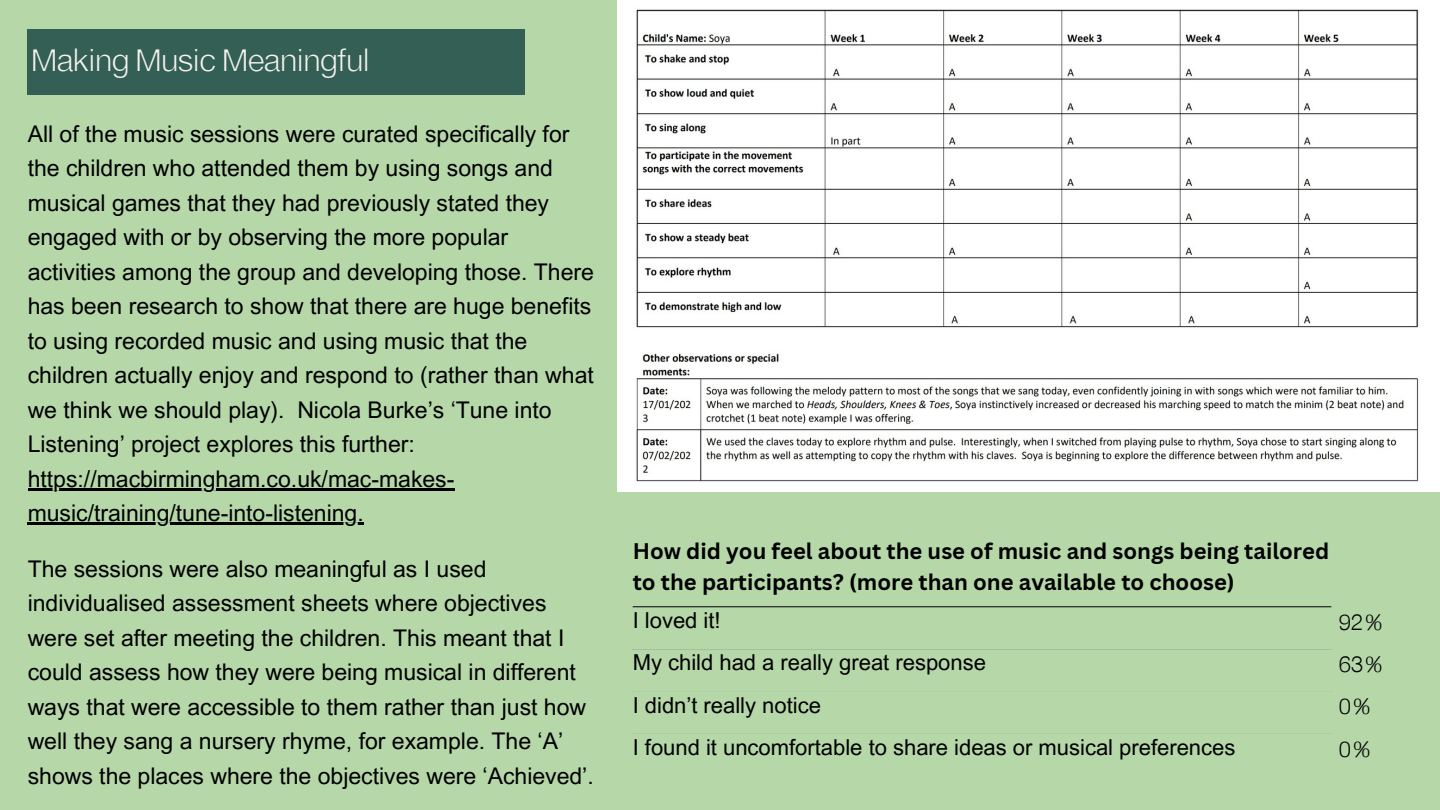
<style>
.page{position:relative;width:1440px;height:810px;background:#b6d8a9}
.page>*{position:absolute;margin:0;border:0;box-sizing:border-box;transform-origin:0 0}
.t1{font:300 30px "EFT New Letter";color:#f4f2ed}
.t2{font:23px/34.5px "Arial MT Pro";color:#000001}
.t3{font:22px "Arial MT Pro";color:#000001}
.t4{font:700 22px/30.8px "Canva Sans";color:#000001}
.t5{font:300 22px "EFT New Letter";color:#000001}
</style>
<div class="page">
<img style="left:617px;top:0;width:823px;height:492px">
<div style="left:28px;top:29px;width:497px;height:66px;background:#345f55"></div>
<hr style="left:28px;top:488px;width:426px;height:2px;background:#000001">
<hr style="left:28px;top:523px;width:336px;height:2px;background:#000001">
<hr style="left:633px;top:606px;width:698px;height:1px;background:#000001">
<p class="t1" style="left:31px;top:42px;width:340px">Making Music Meaningful</p>
<p class="t2" style="left:28px;top:119px;width:568px">All of the music sessions were curated specifically for the children who attended them by using songs and musical games that they had previously stated they engaged with or by observing the more popular activities among the group and developing those. There has been research to show that there are huge benefits to using recorded music and using music that the children actually enjoy and respond to (rather than what we think we should play). Nicola Burke’s ‘Tune into Listening’ project explores this further: https://macbirmingham.co.uk/mac-makes&shy;music/training/tune-into-listening.</p>
<p class="t2" style="left:28px;top:554px;width:568px">The sessions were also meaningful as I used individualised assessment sheets where objectives were set after meeting the children. This meant that I could assess how they were being musical in different ways that were accessible to them rather than just how well they sang a nursery rhyme, for example. The ‘A’ shows the places where the objectives were ‘Achieved’.</p>
<p class="t4" style="left:633px;top:535px;width:698px">How did you feel about the use of music and songs being tailored to the participants? (more than one available to choose)</p>
<p class="t3" style="left:633px;top:612px;width:90px">I loved it!</p>
<p class="t5" style="left:1339px;top:609px;width:48px">92%</p>
<p class="t3" style="left:633px;top:654px;width:355px">My child had a really great response</p>
<p class="t5" style="left:1339px;top:651px;width:48px">63%</p>
<p class="t3" style="left:633px;top:697px;width:190px">I didn’t really notice</p>
<p class="t5" style="left:1339px;top:693px;width:36px">0%</p>
<p class="t3" style="left:633px;top:739px;width:604px">I found it uncomfortable to share ideas or musical preferences</p>
<p class="t5" style="left:1339px;top:736px;width:36px">0%</p>
</div>
